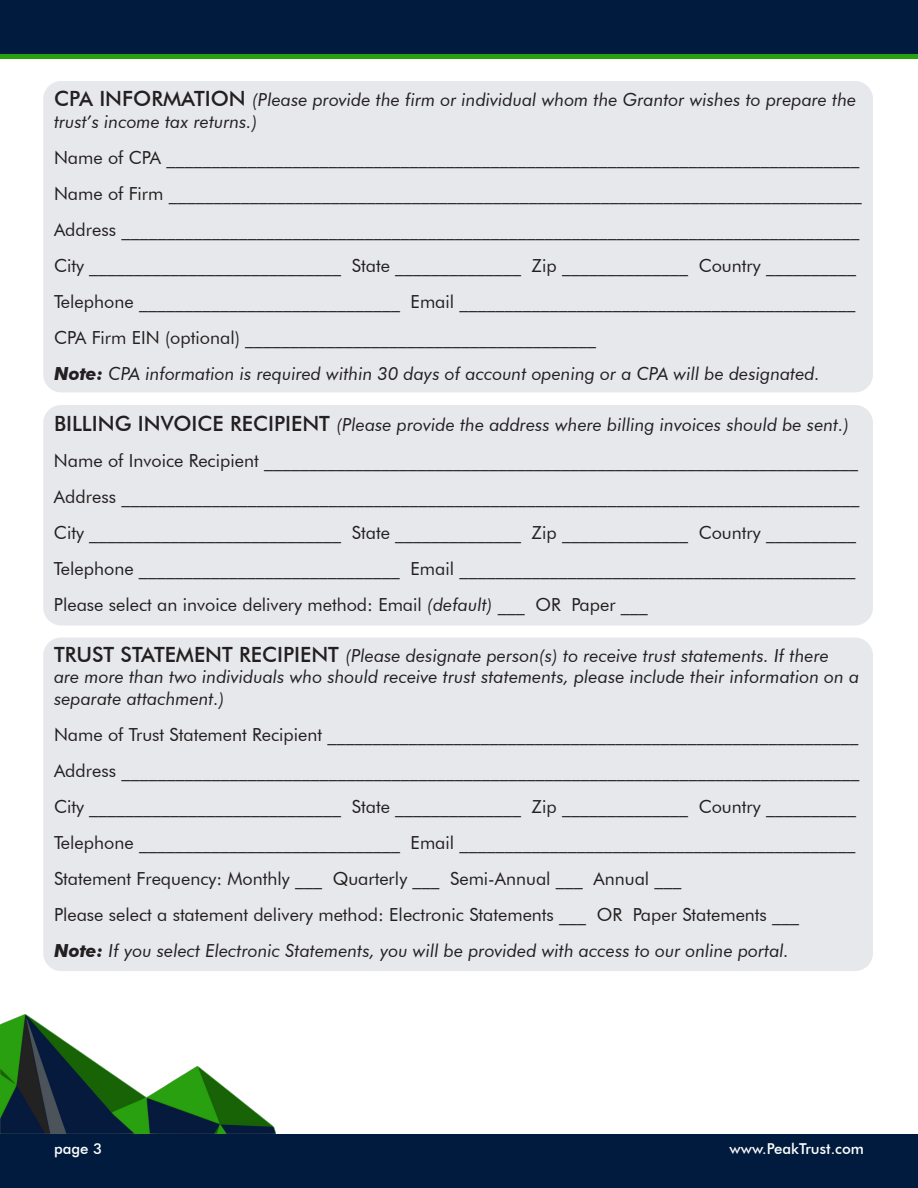
<style>
.page{position:relative;width:918px;height:1188px;background:#fff}
.page>*{position:absolute;margin:0;border:0;box-sizing:border-box;transform-origin:0 0}
.Peak_Body{font:18px "Futura BT";color:#231f20}
.Peak_Body-2{font:italic 18px/21.6px "Futura BT";color:#231f20}
.t1{font:500 15px "Futura BT";color:#fff}
.s1{font-weight:500;font-style:normal;font-size:21px}
.s2{font-weight:700}
.s3{font-style:italic}
</style>
<div class="page">
<img style="left:0;top:1014px;width:275px;height:120px">
<div style="left:0;top:1134px;width:918px;height:54px;background:#001b3e"></div>
<div style="left:0;top:0;width:918px;height:54px;background:#001b3e"></div>
<hr style="left:0;top:54px;width:918px;height:4px;background:#29a010">
<div style="left:43px;top:638px;width:830px;height:333px;background:#e7e8ec;border-radius:18px"></div>
<div style="left:43px;top:405px;width:830px;height:221px;background:#e7e8ec;border-radius:18px"></div>
<div style="left:43px;top:81px;width:830px;height:311px;background:#e7e8ec;border-radius:18px"></div>
<p class="Peak_Body-2" style="left:54px;top:89px;width:804px"><span class="s1">CPA INFORMATION</span> (Please provide the firm or individual whom the Grantor wishes to prepare the trust’s income tax returns.)</p>
<p class="Peak_Body" style="left:54px;top:146px;width:807px">Name of CPA _____________________________________________________________________________</p>
<p class="Peak_Body" style="left:54px;top:182px;width:809px">Name of Firm _____________________________________________________________________________</p>
<p class="Peak_Body" style="left:54px;top:218px;width:807px">Address __________________________________________________________________________________</p>
<p class="Peak_Body" style="left:54px;top:254px;width:804px">City ____________________________ State ______________ Zip ______________ Country __________</p>
<p class="Peak_Body" style="left:54px;top:290px;width:803px">Telephone _____________________________ Email ____________________________________________</p>
<p class="Peak_Body" style="left:54px;top:326px;width:544px">CPA Firm EIN (optional) _______________________________________</p>
<p class="Peak_Body-2" style="left:54px;top:362px;width:768px"><span class="s2">Note:</span> CPA information is required within 30 days of account opening or a CPA will be designated.</p>
<p class="Peak_Body-2" style="left:54px;top:413px;width:797px"><span class="s1">BILLING INVOICE RECIPIENT</span> (Please provide the address where billing invoices should be sent.)</p>
<p class="Peak_Body" style="left:54px;top:449px;width:806px">Name of Invoice Recipient __________________________________________________________________</p>
<p class="Peak_Body" style="left:54px;top:485px;width:807px">Address __________________________________________________________________________________</p>
<p class="Peak_Body" style="left:54px;top:521px;width:804px">City ____________________________ State ______________ Zip ______________ Country __________</p>
<p class="Peak_Body" style="left:54px;top:557px;width:803px">Telephone _____________________________ Email ____________________________________________</p>
<p class="Peak_Body" style="left:54px;top:593px;width:596px">Please select an invoice delivery method: Email <span class="s3">(default)</span> ___ OR Paper ___</p>
<p class="Peak_Body-2" style="left:54px;top:644px;width:807px"><span class="s1">TRUST STATEMENT RECIPIENT</span> (Please designate person(s) to receive trust statements. If there<br>are more than two individuals who should receive trust statements, please include their information on a separate attachment.)</p>
<p class="Peak_Body" style="left:54px;top:723px;width:806px">Name of Trust Statement Recipient ___________________________________________________________</p>
<p class="Peak_Body" style="left:54px;top:759px;width:807px">Address __________________________________________________________________________________</p>
<p class="Peak_Body" style="left:54px;top:795px;width:804px">City ____________________________ State ______________ Zip ______________ Country __________</p>
<p class="Peak_Body" style="left:54px;top:831px;width:803px">Telephone _____________________________ Email ____________________________________________</p>
<p class="Peak_Body" style="left:54px;top:867px;width:629px">Statement Frequency: Monthly ___ Quarterly ___ Semi-Annual ___ Annual ___</p>
<p class="Peak_Body" style="left:54px;top:903px;width:747px">Please select a statement delivery method: Electronic Statements ___ OR Paper Statements ___</p>
<p class="Peak_Body-2" style="left:54px;top:939px;width:737px"><span class="s2">Note:</span> If you select Electronic Statements, you will be provided with access to our online portal.</p>
<p class="t1" style="left:54px;top:1140px;width:50px">page 3</p>
<p class="t1" style="left:730px;top:1139px;width:136px">www.PeakTrust.com</p>
</div>
